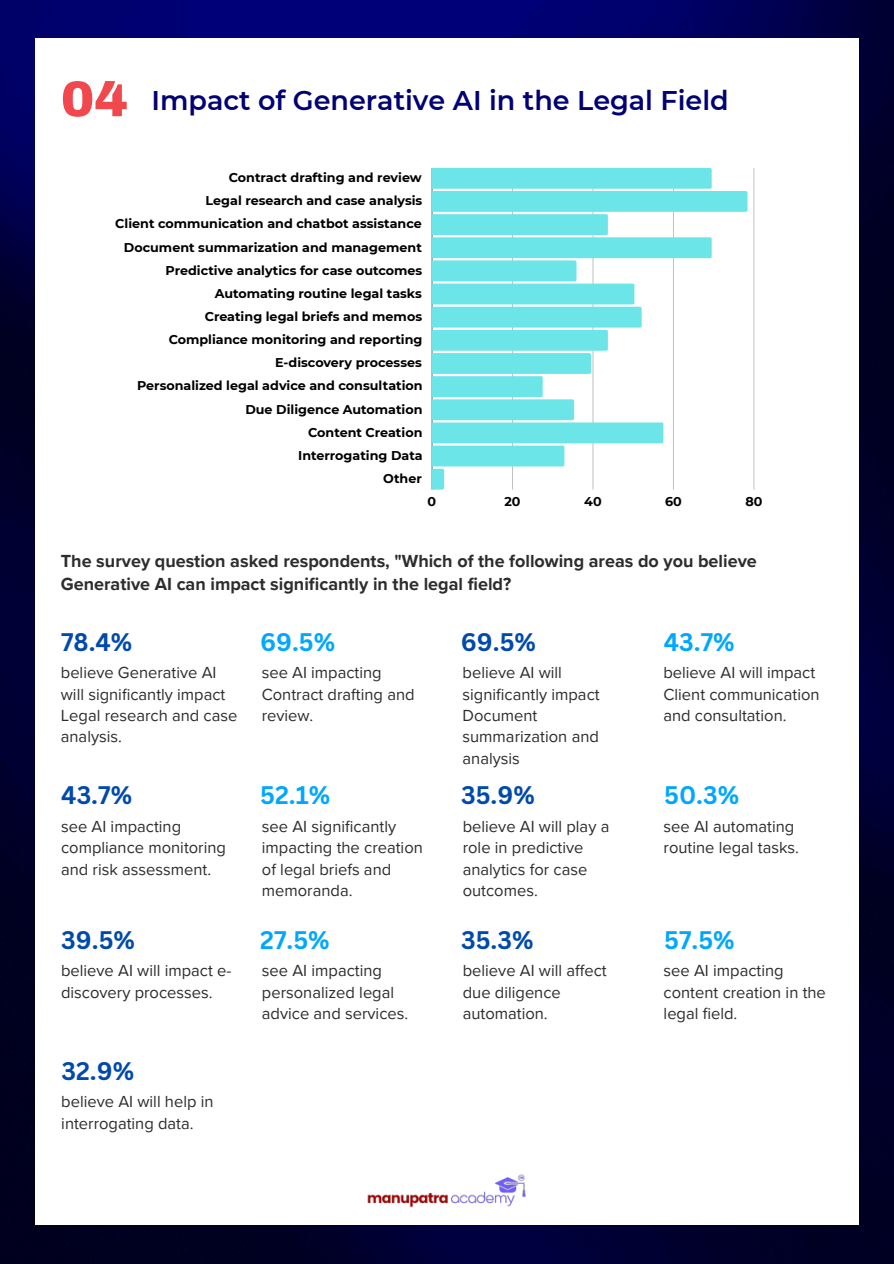
<style>
.page{position:relative;width:894px;height:1264px;background:#fff}
.page>*{position:absolute;margin:0;border:0;box-sizing:border-box;transform-origin:0 0}
.t1{font:900 50.25px "Archivo";color:#f1484d}
.t2{font:600 27px "Montserrat";color:#010075}
.t3{font:700 24.75px "Canva Sans";color:#004aad}
.t4{font:700 24.75px "Canva Sans";color:#00a7ff}
.t5{font:700 18px/22.5px "Proxima Nova";color:#2d2d2d}
.t6{font:16.5px/21.3px "Proxima Nova";color:#2d2d2d}
.t7{font:700 12.75px/23.1px "Montserrat";color:#000;text-align:right}
</style>
<div class="page">
<img style="left:0;top:0;width:893px;height:1263px">
<div style="left:35px;top:38px;width:823px;height:1186px;background:#fff"></div>
<hr style="left:431px;top:168px;width:1px;height:321px;background:#bdbdbd">
<hr style="left:753px;top:168px;width:1px;height:321px;background:#dbdbdb">
<svg style="left:432px;top:168px;width:315px;height:321px"></svg>
<img style="left:367px;top:1174px;width:159px;height:33px">
<p class="t1" style="left:61px;top:72px;width:68px">04</p>
<h1 class="t2" style="left:151px;top:83px;width:578px">Impact of Generative AI in the Legal Field</h1>
<p class="t7" style="left:115px;top:166px;width:309px">Contract drafting and review<br>Legal research and case analysis<br>Client communication and chatbot assistance<br>Document summarization and management<br>Predictive analytics for case outcomes<br>Automating routine legal tasks<br>Creating legal briefs and memos<br>Compliance monitoring and reporting<br>E-discovery processes<br>Personalized legal advice and consultation<br>Due Diligence Automation<br>Content Creation<br>Interrogating Data<br>Other</p>
<p class="t7" style="left:427px;top:489px;width:10px">0</p>
<p class="t7" style="left:504px;top:489px;width:18px">20</p>
<p class="t7" style="left:584px;top:489px;width:19px">40</p>
<p class="t7" style="left:665px;top:489px;width:18px">60</p>
<p class="t7" style="left:745px;top:489px;width:18px">80</p>
<h2 class="t5" style="left:61px;top:550px;width:697px">The survey question asked respondents, "Which of the following areas do you believe<br>Generative AI can impact significantly in the legal field?</h2>
<h1 class="t3" style="left:61px;top:624px;width:73px">78.4%</h1>
<h1 class="t4" style="left:260px;top:624px;width:77px">69.5%</h1>
<h1 class="t3" style="left:460px;top:624px;width:77px">69.5%</h1>
<h1 class="t4" style="left:663px;top:624px;width:72px">43.7%</h1>
<h1 class="t6" style="left:61px;top:662px;width:178px">believe Generative AI will significantly impact<br>Legal research and case analysis.</h1>
<h1 class="t6" style="left:261px;top:662px;width:154px">see AI impacting<br>Contract drafting and review.</h1>
<p class="t6" style="left:462px;top:662px;width:139px">believe AI will significantly impact<br>Document summarization and analysis</p>
<p class="t6" style="left:663px;top:662px;width:158px">believe AI will impact<br>Client communication and consultation.</p>
<p class="t3" style="left:61px;top:777px;width:72px">43.7%</p>
<p class="t4" style="left:260px;top:777px;width:71px">52.1%</p>
<p class="t3" style="left:461px;top:777px;width:75px">35.9%</p>
<p class="t4" style="left:664px;top:777px;width:76px">50.3%</p>
<p class="t6" style="left:61px;top:816px;width:166px">see AI impacting compliance monitoring and risk assessment.</p>
<p class="t6" style="left:262px;top:816px;width:162px">see AI significantly impacting the creation of legal briefs and memoranda.</p>
<h1 class="t6" style="left:462px;top:816px;width:148px">believe AI will play a role in predictive analytics for case outcomes.</h1>
<h1 class="t6" style="left:663px;top:816px;width:137px">see AI automating routine legal tasks.</h1>
<h1 class="t3" style="left:61px;top:922px;width:75px">39.5%</h1>
<h1 class="t4" style="left:260px;top:922px;width:71px">27.5%</h1>
<h1 class="t3" style="left:461px;top:922px;width:74px">35.3%</h1>
<p class="t4" style="left:664px;top:922px;width:72px">57.5%</p>
<h1 class="t6" style="left:61px;top:960px;width:172px">believe AI will impact e&shy;discovery processes.</h1>
<h1 class="t6" style="left:262px;top:960px;width:148px">see AI impacting personalized legal advice and services.</h1>
<p class="t6" style="left:462px;top:960px;width:145px">believe AI will affect due diligence automation.</p>
<p class="t6" style="left:663px;top:960px;width:164px">see AI impacting content creation in the legal field.</p>
<p class="t3" style="left:61px;top:1053px;width:74px">32.9%</p>
<p class="t6" style="left:61px;top:1091px;width:154px">believe AI will help in interrogating data.</p>
</div>
